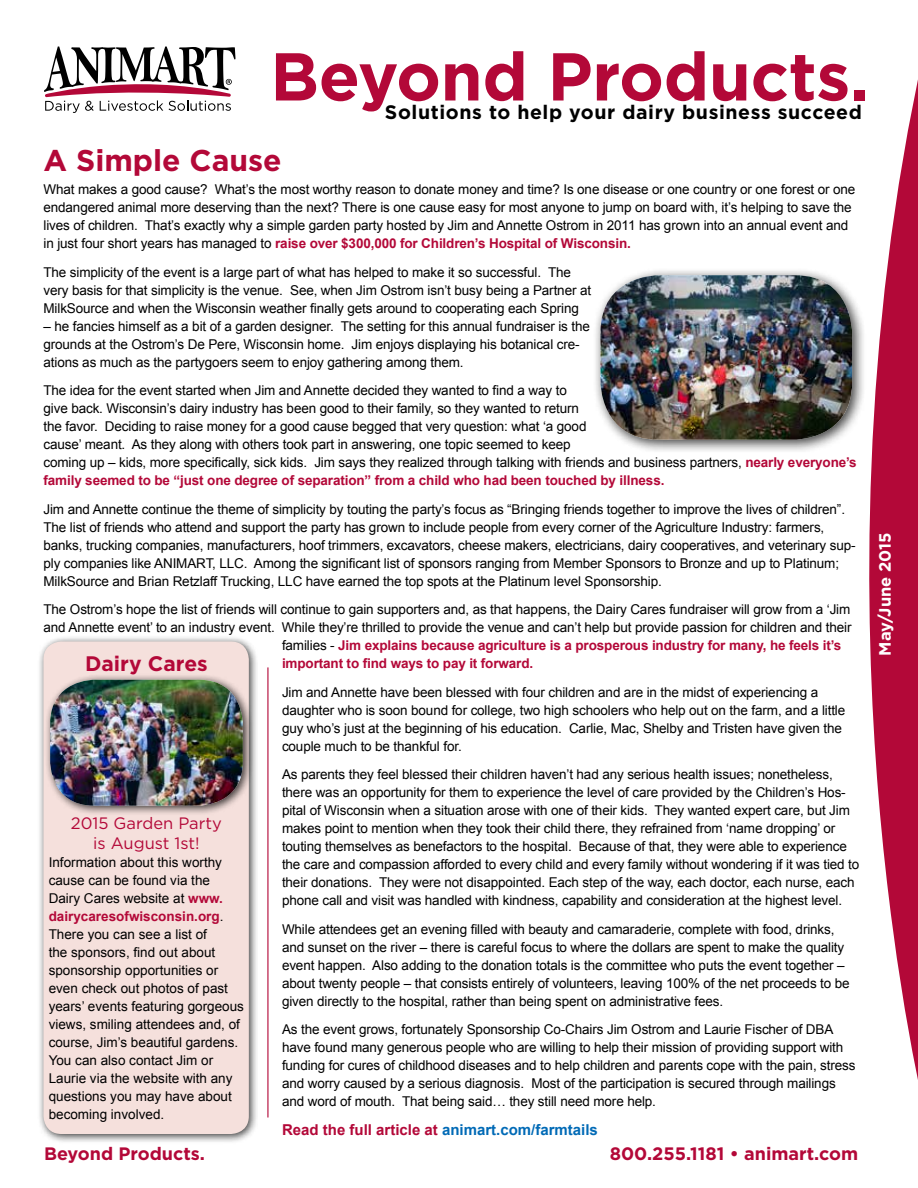
<style>
.page{position:relative;width:918px;height:1188px;background:#fff}
.page>*{position:absolute;margin:0;border:0;box-sizing:border-box;transform-origin:0 0}
.t1{font:700 67.5px "Gotham";letter-spacing:-.005em;color:#b30838}
.t2{font:700 30px "Gotham";color:#b30838}
.t3{font:700 21px "Gotham";color:#b30838}
.t4{font:700 19.5px "Gotham";letter-spacing:.03em;color:#000}
.t5{font:700 18px "Gotham";color:#b30838}
.t6{font:16.5px/19.8px "Gotham";color:#b30838;text-align:center}
.t7{font:700 16.5px "Gotham";color:#fff}
.t8{font:700 15px "Arial";color:#006ab6}
.t9{font:13.5px/18px "Arial";letter-spacing:-.01em;color:#000}
.t10{font:700 13.5px "Arial";letter-spacing:-.01em;color:#b30838}
.s1{font-weight:700;color:#b30838}
.s2{font-weight:400;color:#000}
.s3{color:#b30838}
</style>
<div class="page">
<svg style="left:44px;top:46px;width:191px;height:67px"></svg>
<svg style="left:869px;top:80px;width:49px;height:1000px;fill:#b30838"></svg>
<div style="left:37px;top:635px;width:222px;height:510px;background:#000;opacity:.75"></div>
<div style="left:44px;top:642px;width:205px;height:492px;background:#f5e0dc;border-radius:18px"></div>
<hr style="left:267px;top:667px;width:1px;height:451px;background:#b30838">
<div style="left:592px;top:267px;width:274px;height:187px;background:#000;opacity:.75"></div>
<img style="left:600px;top:275px;width:252px;height:165px">
<div style="left:44px;top:674px;width:209px;height:142px;background:#000;opacity:.75"></div>
<img style="left:50px;top:680px;width:193px;height:126px">
<h1 class="t1" style="left:270px;top:32px;width:600px">Beyond Products.</h1>
<h3 class="t4" style="left:385px;top:99px;width:479px">Solutions to help your dairy business succeed</h3>
<h2 class="t2" style="left:44px;top:141px;width:240px">A Simple Cause</h2>
<p class="t9" style="left:44px;top:181px;width:813px">What makes a good cause? What’s the most worthy reason to donate money and time? Is one disease or one country or one forest or one endangered animal more deserving than the next? There is one cause easy for most anyone to jump on board with, it’s helping to save the lives of children. That’s exactly why a simple garden party hosted by Jim and Annette Ostrom in 2011 has grown into an annual event and in just four short years has managed to <span class="s1">raise over $300,000 for Children’s Hospital of Wisconsin.</span></p>
<p class="t9" style="left:44px;top:263px;width:549px">The simplicity of the event is a large part of what has helped to make it so successful. The very basis for that simplicity is the venue. See, when Jim Ostrom isn’t busy being a Partner at<br>MilkSource and when the Wisconsin weather finally gets around to cooperating each Spring</p>
<p class="t9" style="left:44px;top:317px;width:548px">– he fancies himself as a bit of a garden designer. The setting for this annual fundraiser is the grounds at the Ostrom’s De Pere, Wisconsin home. Jim enjoys displaying his botanical cre&shy;ations as much as the partygoers seem to enjoy gathering among them.</p>
<p class="t9" style="left:44px;top:382px;width:815px">The idea for the event started when Jim and Annette decided they wanted to find a way to<br>give back. Wisconsin’s dairy industry has been good to their family, so they wanted to return<br>the favor. Deciding to raise money for a good cause begged that very question: what ‘a good<br>cause’ meant. As they along with others took part in answering, one topic seemed to keep<br>coming up – kids, more specifically, sick kids. Jim says they realized through talking with friends and business partners, <span class="s1">nearly everyone’s family seemed to be “just one degree of separation” from a child who had been touched by illness.</span></p>
<p class="t9" style="left:44px;top:500px;width:814px">Jim and Annette continue the theme of simplicity by touting the party’s focus as “Bringing friends together to improve the lives of children”.<br>The list of friends who attend and support the party has grown to include people from every corner of the Agriculture Industry: farmers, banks, trucking companies, manufacturers, hoof trimmers, excavators, cheese makers, electricians, dairy cooperatives, and veterinary sup&shy;ply companies like ANIMART, LLC. Among the significant list of sponsors ranging from Member Sponsors to Bronze and up to Platinum; MilkSource and Brian Retzlaff Trucking, LLC have earned the top spots at the Platinum level Sponsorship.</p>
<p class="t9" style="left:44px;top:601px;width:808px">The Ostrom’s hope the list of friends will continue to gain supporters and, as that happens, the Dairy Cares fundraiser will grow from a ‘Jim</p>
<p class="t9" style="left:44px;top:619px;width:810px">and Annette event’ to an industry event. While they’re thrilled to provide the venue and can’t help but provide passion for children and their</p>
<p class="t10" style="left:282px;top:637px;width:561px"><span class="s2">families -</span> Jim explains because agriculture is a prosperous industry for many, he feels it’s</p>
<p class="t10" style="left:282px;top:655px;width:253px">important to find ways to pay it forward.</p>
<p class="t9" style="left:282px;top:683px;width:565px">Jim and Annette have been blessed with four children and are in the midst of experiencing a daughter who is soon bound for college, two high schoolers who help out on the farm, and a little guy who’s just at the beginning of his education. Carlie, Mac, Shelby and Tristen have given the couple much to be thankful for.</p>
<p class="t9" style="left:282px;top:766px;width:579px">As parents they feel blessed their children haven’t had any serious health issues; nonetheless, there was an opportunity for them to experience the level of care provided by the Children’s Hos&shy;pital of Wisconsin when a situation arose with one of their kids. They wanted expert care, but Jim makes point to mention when they took their child there, they refrained from ‘name dropping’ or touting themselves as benefactors to the hospital. Because of that, they were able to experience the care and compassion afforded to every child and every family without wondering if it was tied to their donations. They were not disappointed. Each step of the way, each doctor, each nurse, each phone call and visit was handled with kindness, capability and consideration at the highest level.</p>
<p class="t9" style="left:282px;top:920px;width:569px">While attendees get an evening filled with beauty and camaraderie, complete with food, drinks, and sunset on the river – there is careful focus to where the dollars are spent to make the quality event happen. Also adding to the donation totals is the committee who puts the event together – about twenty people – that consists entirely of volunteers, leaving 100% of the net proceeds to be given directly to the hospital, rather than being spent on administrative fees.</p>
<p class="t9" style="left:282px;top:1021px;width:575px">As the event grows, fortunately Sponsorship Co-Chairs Jim Ostrom and Laurie Fischer of DBA have found many generous people who are willing to help their mission of providing support with funding for cures of childhood diseases and to help children and parents cope with the pain, stress and worry caused by a serious diagnosis. Most of the participation is secured through mailings and word of mouth. That being said… they still need more help.</p>
<p class="t8" style="left:282px;top:1120px;width:317px"><span class="s3">Read the full article at</span> animart.com/farmtails</p>
<h3 class="t5" style="left:44px;top:1142px;width:163px">Beyond Products.</h3>
<h3 class="t3" style="left:85px;top:650px;width:124px">Dairy Cares</h3>
<p class="t6" style="left:71px;top:813px;width:152px">2015 Garden Party is August 1st!</p>
<p class="t9" style="left:49px;top:854px;width:197px">Information about this worthy cause can be found via the<br>Dairy Cares website at <span class="s1">www. dairycaresofwisconsin.org</span>.<br>There you can see a list of<br>the sponsors, find out about sponsorship opportunities or even check out photos of past years’ events featuring gorgeous views, smiling attendees and, of course, Jim’s beautiful gardens.<br>You can also contact Jim or<br>Laurie via the website with any questions you may have about becoming involved.</p>
<h3 class="t5" style="left:610px;top:1142px;width:250px">800.255.1181 • animart.com</h3>
<p class="t7" style="left:874px;top:656px;width:125px;rotate:-90deg">May/June 2015</p>
</div>
